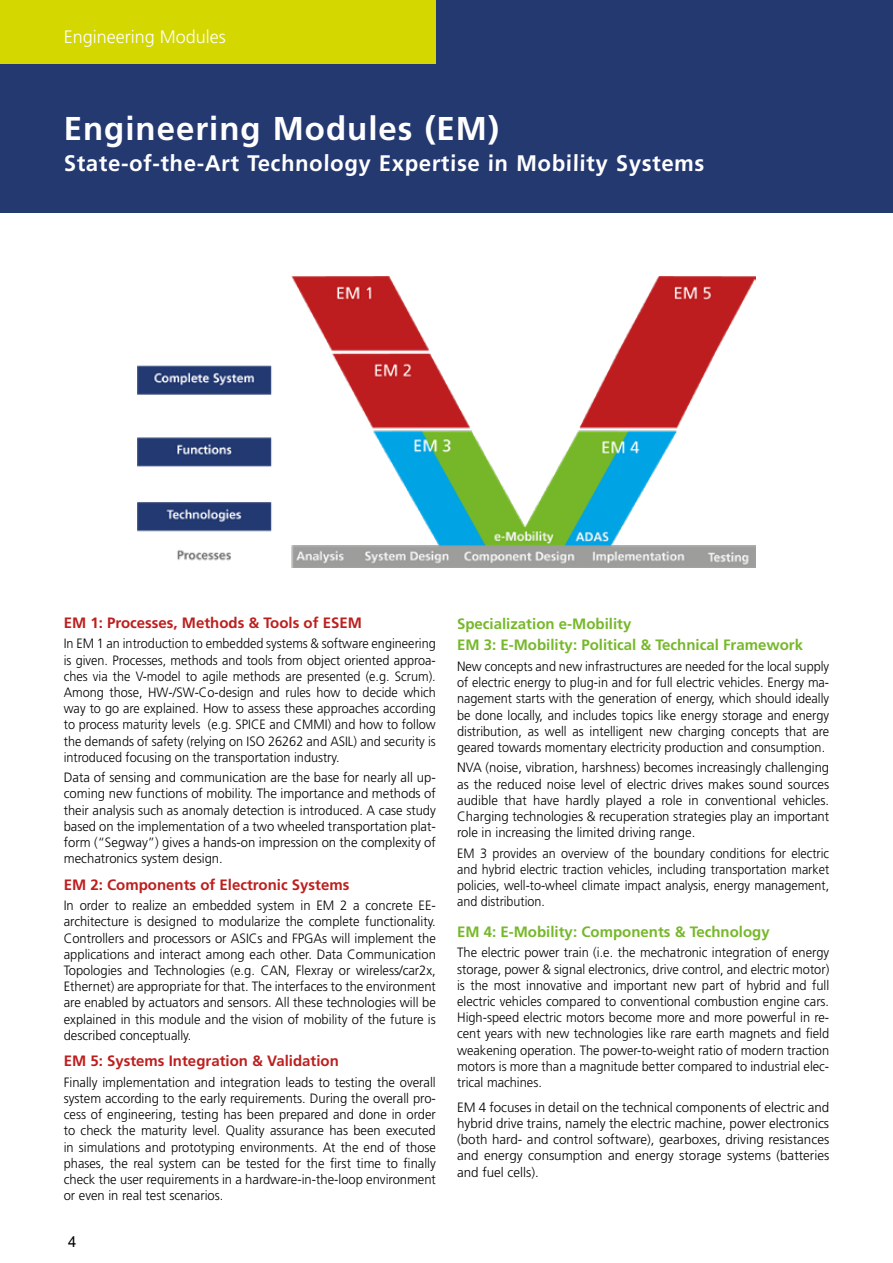
<style>
.page{position:relative;width:893px;height:1263px;background:#fff}
.page>*{position:absolute;margin:0;border:0;box-sizing:border-box;transform-origin:0 0}
.t1{font:700 33px "Frutiger LT Std";letter-spacing:.03em;color:#fff}
.t2{font:700 22.5px "Frutiger LT Std";color:#fff}
.t3{font:300 18px "Frutiger LT Std";color:#fff}
.t4{font:700 15px/21.1px "Frutiger LT Std";color:#76b82a}
.t5{font:700 15px "Frutiger LT Std";color:#bd1f1e}
.t6{font:15px "Arial";color:#000}
.t7{font:300 13.5px/16.2px "Frutiger LT Std";color:#000;text-align:justify;scale:.96 1}
.t8{font:300 13.5px/16.2px "Frutiger LT Std";color:#000;text-align:justify}
.t9{font:300 13.5px/16.2px "Frutiger LT Std";color:#000;text-align:justify;scale:.94 1}
.t10{font:300 13.5px/16.2px "Frutiger LT Std";color:#000;text-align:justify;scale:.95 1}
.t11{font:300 13.5px/16.2px "Frutiger LT Std";color:#000;text-align:justify;scale:.93 1}
</style>
<div class="page">
<div style="left:0;top:0;width:893px;height:213px;background:#253971"></div>
<div style="left:0;top:0;width:436px;height:64px;background:#d4d800"></div>
<img style="left:137px;top:276px;width:618px;height:292px">
<h3 class="t3" style="left:64px;top:27px;width:164px">Engineering Modules</h3>
<h1 class="t1" style="left:64px;top:109px;width:437px">Engineering Modules (EM)</h1>
<h2 class="t2" style="left:64px;top:150px;width:642px">State-of-the-Art Technology Expertise in Mobility Systems</h2>
<p class="t5" style="left:64px;top:614px;width:300px">EM 1: Processes, Methods &amp; Tools of ESEM</p>
<p class="t9" style="left:64px;top:636px;width:397px">In EM 1 an introduction to embedded systems &amp; software engineering is given. Processes, methods and tools from object oriented approa&shy;ches via the V-model to agile methods are presented (e.g. Scrum).<br>Among those, HW-/SW-Co-design and rules how to decide which way to go are explained. How to assess these approaches according to process maturity levels (e.g. SPICE and CMMI) and how to follow the demands of safety (relying on ISO 26262 and ASIL) and security is introduced focusing on the transportation industry.</p>
<p class="t8" style="left:64px;top:770px;width:374px">Data of sensing and communication are the base for nearly all up&shy;coming new functions of mobility. The importance and methods of their analysis such as anomaly detection is introduced. A case study based on the implementation of a two wheeled transportation plat&shy;form (“Segway”) gives a hands-on impression on the complexity of mechatronics system design.</p>
<p class="t5" style="left:64px;top:876px;width:287px">EM 2: Components of Electronic Systems</p>
<p class="t7" style="left:64px;top:897px;width:389px">In order to realize an embedded system in EM 2 a concrete EE&shy;architecture is designed to modularize the complete functionality.<br>Controllers and processors or ASICs and FPGAs will implement the applications and interact among each other. Data Communication Topologies and Technologies (e.g. CAN, Flexray or wireless/car2x, Ethernet) are appropriate for that. The interfaces to the environment are enabled by actuators and sensors. All these technologies will be explained in this module and the vision of mobility of the future is described conceptually.</p>
<p class="t5" style="left:64px;top:1052px;width:277px">EM 5: Systems Integration &amp; Validation</p>
<p class="t7" style="left:64px;top:1074px;width:389px">Finally implementation and integration leads to testing the overall system according to the early requirements. During the overall pro&shy;cess of engineering, testing has been prepared and done in order to check the maturity level. Quality assurance has been executed in simulations and prototyping environments. At the end of those phases, the real system can be tested for the first time to finally check the user requirements in a hardware-in-the-loop environment or even in real test scenarios.</p>
<p class="t6" style="left:68px;top:1231px;width:10px">4</p>
<p class="t4" style="left:457px;top:613px;width:347px">Specialization e-Mobility<br>EM 3: E-Mobility: Political &amp; Technical Framework</p>
<p class="t9" style="left:457px;top:658px;width:397px">New concepts and new infrastructures are needed for the local supply of electric energy to plug-in and for full electric vehicles. Energy ma&shy;nagement starts with the generation of energy, which should ideally be done locally, and includes topics like energy storage and energy distribution, as well as intelligent new charging concepts that are geared towards momentary electricity production and consumption.</p>
<p class="t8" style="left:457px;top:760px;width:374px">NVA (noise, vibration, harshness) becomes increasingly challenging as the reduced noise level of electric drives makes sound sources audible that have hardly played a role in conventional vehicles.<br>Charging technologies &amp; recuperation strategies play an important role in increasing the limited driving range.</p>
<p class="t11" style="left:457px;top:845px;width:402px">EM 3 provides an overview of the boundary conditions for electric and hybrid electric traction vehicles, including transportation market policies, well-to-wheel climate impact analysis, energy management, and distribution.</p>
<p class="t4" style="left:457px;top:921px;width:314px">EM 4: E-Mobility: Components &amp; Technology</p>
<p class="t10" style="left:457px;top:945px;width:393px">The electric power train (i.e. the mechatronic integration of energy storage, power &amp; signal electronics, drive control, and electric motor) is the most innovative and important new part of hybrid and full electric vehicles compared to conventional combustion engine cars.<br>High-speed electric motors become more and more powerful in re&shy;cent years with new technologies like rare earth magnets and field weakening operation. The power-to-weight ratio of modern traction motors is more than a magnitude better compared to industrial elec&shy;trical machines.</p>
<p class="t8" style="left:457px;top:1099px;width:374px">EM 4 focuses in detail on the technical components of electric and hybrid drive trains, namely the electric machine, power electronics (both hard- and control software), gearboxes, driving resistances and energy consumption and energy storage systems (batteries and fuel cells).</p>
</div>
